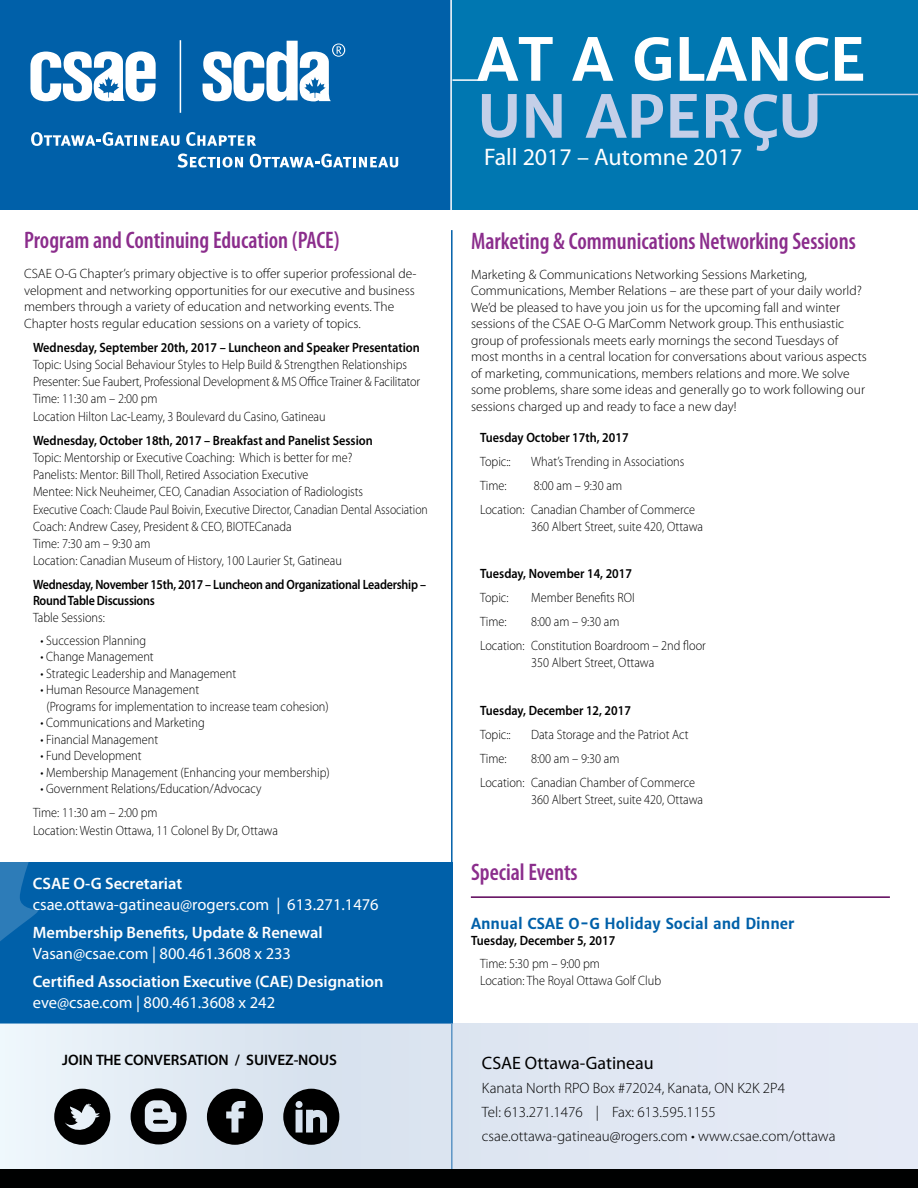
<style>
.page{position:relative;width:918px;height:1188px;background:#fff}
.page>*{position:absolute;margin:0;border:0;box-sizing:border-box;transform-origin:0 0}
.t1{font:600 condensed 24px "Myriad Pro";color:#8b2d8c;scale:.96 1}
.t2{font:24px "Myriad Pro";color:#fff}
.t3{font:18px "Myriad Pro";color:#000}
.t4{font:16.5px "Myriad Pro";color:#fff}
.t5{font:600 16.5px "Myriad Pro";color:#fff}
.t6{font:600 15.15px "Myriad Pro";color:#000}
.t7{font:300 15px/24px "Myriad Pro";color:#000}
.t8{font:700 15px "Merriweather Sans";color:#0060a9;scale:.96 1}
.t9{font:300 13.5px/17.2px "Myriad Pro";color:#000;scale:.91 1}
.t10{font:300 13.5px/16.5px "Myriad Pro";color:#000}
.t11{font:600 13.5px "Myriad Pro";color:#000;scale:.91 1}
.t12{font:600 13.5px/16.5px "Myriad Pro";letter-spacing:-.02em;color:#000;scale:.89 1}
</style>
<div class="page">
<div style="left:0;top:0;width:918px;height:209px;background:#0060a9"></div>
<div style="left:451px;top:0;width:467px;height:210px;background:#0077b1"></div>
<svg style="left:31px;top:132px;width:149px;height:14px"></svg>
<svg style="left:186px;top:132px;width:70px;height:14px"></svg>
<svg style="left:177px;top:153px;width:66px;height:15px"></svg>
<svg style="left:250px;top:154px;width:148px;height:14px"></svg>
<svg style="left:30px;top:51px;width:126px;height:50px"></svg>
<hr style="left:180px;top:40px;width:1px;height:73px;background:#fff">
<svg style="left:203px;top:41px;width:142px;height:60px"></svg>
<svg style="left:482px;top:94px;width:335px;height:57px"></svg>
<svg style="left:477px;top:37px;width:386px;height:44px"></svg>
<hr style="left:451px;top:230px;width:2px;height:945px;background:#0060a9">
<hr style="left:450px;top:0;width:2px;height:215px;background:#fff">
<hr style="left:452px;top:79px;width:32px;height:2px;background:#fff">
<hr style="left:813px;top:94px;width:105px;height:1px;background:#c4cfe8">
<div style="left:0;top:862px;width:452px;height:161px;background:#0060a9"></div>
<div style="left:0;top:1023px;width:918px;height:165px;background:#e0e7f3"></div>
<div style="left:0;top:1170px;width:918px;height:18px;background:#000101"></div>
<svg style="left:207px;top:1089px;width:56px;height:56px"></svg>
<svg style="left:54px;top:1089px;width:56px;height:56px"></svg>
<svg style="left:283px;top:1089px;width:56px;height:56px"></svg>
<svg style="left:131px;top:1088px;width:56px;height:56px"></svg>
<hr style="left:471px;top:896px;width:419px;height:2px;background:#5a0057">
<svg style="left:0;top:862px;width:38px;height:231px"></svg>
<h1 class="t1" style="left:24px;top:225px;width:331px">Program and Continuing Education (PACE)</h1>
<p class="t10" style="left:24px;top:265px;width:394px">CSAE O-G Chapter’s primary objective is to offer superior professional de&shy;velopment and networking opportunities for our executive and business members through a variety of education and networking events. The Chapter hosts regular education sessions on a variety of topics.</p>
<p class="t11" style="left:33px;top:338px;width:427px">Wednesday, September 20th, 2017 – Luncheon and Speaker Presentation</p>
<p class="t9" style="left:33px;top:356px;width:427px">Topic: Using Social Behaviour Styles to Help Build &amp; Strengthen Relationships Presenter: Sue Faubert, Professional Development &amp; MS Office Trainer &amp; Facilitator Time: 11:30 am – 2:00 pm<br>Location Hilton Lac-Leamy, 3 Boulevard du Casino, Gatineau</p>
<p class="t11" style="left:33px;top:431px;width:375px">Wednesday, October 18th, 2017 – Breakfast and Panelist Session</p>
<p class="t9" style="left:33px;top:449px;width:435px">Topic: Mentorship or Executive Coaching: Which is better for me?<br>Panelists: Mentor: Bill Tholl, Retired Association Executive<br>Mentee: Nick Neuheimer, CEO, Canadian Association of Radiologists<br>Executive Coach: Claude Paul Boivin, Executive Director, Canadian Dental Association Coach: Andrew Casey, President &amp; CEO, BIOTECanada<br>Time: 7:30 am – 9:30 am<br>Location: Canadian Museum of History, 100 Laurier St, Gatineau</p>
<p class="t12" style="left:33px;top:575px;width:443px">Wednesday, November 15th, 2017 – Luncheon and Organizational Leadership –<br>Round Table Discussions</p>
<p class="t9" style="left:33px;top:608px;width:80px">Table Sessions:</p>
<p class="t9" style="left:40px;top:632px;width:118px">• Succession Planning</p>
<p class="t9" style="left:40px;top:648px;width:126px">• Change Management</p>
<p class="t9" style="left:40px;top:665px;width:217px">• Strategic Leadership and Management</p>
<p class="t9" style="left:46px;top:681px;width:312px;line-height:16.5px;text-indent:-6px">• Human Resource Management<br>(Programs for implementation to increase team cohesion)</p>
<p class="t9" style="left:40px;top:714px;width:182px">• Communications and Marketing</p>
<p class="t9" style="left:40px;top:731px;width:131px">• Financial Management</p>
<p class="t9" style="left:40px;top:747px;width:113px">• Fund Development</p>
<p class="t9" style="left:40px;top:764px;width:319px">• Membership Management (Enhancing your membership)</p>
<p class="t9" style="left:33px;top:777px;width:253px;line-height:24px;text-indent:7px">• Government Relations/Education/Advocacy<br>Time: 11:30 am – 2:00 pm</p>
<p class="t9" style="left:33px;top:821px;width:271px">Location: Westin Ottawa, 11 Colonel By Dr, Ottawa</p>
<p class="t5" style="left:33px;top:873px;width:151px">CSAE O-G Secretariat</p>
<p class="t4" style="left:33px;top:895px;width:348px">csae.ottawa-gatineau@rogers.com | 613.271.1476</p>
<p class="t5" style="left:33px;top:922px;width:291px">Membership Benefits, Update &amp; Renewal</p>
<p class="t4" style="left:33px;top:943px;width:260px">Vasan@csae.com | 800.461.3608 x 233</p>
<p class="t5" style="left:33px;top:971px;width:352px">Certified Association Executive (CAE) Designation</p>
<p class="t4" style="left:33px;top:992px;width:244px">eve@csae.com | 800.461.3608 x 242</p>
<h1 class="t2" style="left:484px;top:142px;width:260px">Fall 2017 – Automne 2017</h1>
<h1 class="t1" style="left:471px;top:226px;width:402px">Marketing &amp; Communications Networking Sessions</h1>
<p class="t10" style="left:471px;top:266px;width:397px">Marketing &amp; Communications Networking Sessions Marketing, Communications, Member Relations – are these part of your daily world?<br>We’d be pleased to have you join us for the upcoming fall and winter sessions of the CSAE O-G MarComm Network group. This enthusiastic group of professionals meets early mornings the second Tuesdays of most months in a central location for conversations about various aspects of marketing, communications, members relations and more. We solve some problems, share some ideas and generally go to work following our sessions charged up and ready to face a new day!</p>
<p class="t11" style="left:480px;top:429px;width:165px">Tuesday October 17th, 2017</p>
<p class="t9" style="left:480px;top:452px;width:35px">Topic::</p>
<p class="t9" style="left:531px;top:452px;width:170px">What’s Trending in Associations</p>
<p class="t9" style="left:480px;top:476px;width:30px">Time:</p>
<p class="t9" style="left:480px;top:473px;width:238px;line-height:24px;text-indent:54px">8:00 am – 9:30 am<br>Location: Canadian Chamber of Commerce</p>
<p class="t9" style="left:531px;top:518px;width:191px">360 Albert Street, suite 420, Ottawa</p>
<p class="t11" style="left:480px;top:565px;width:168px">Tuesday, November 14, 2017</p>
<p class="t9" style="left:480px;top:589px;width:33px">Topic:</p>
<p class="t9" style="left:531px;top:589px;width:115px">Member Benefits ROI</p>
<p class="t9" style="left:480px;top:613px;width:30px">Time:</p>
<p class="t9" style="left:480px;top:610px;width:250px;line-height:24px;text-indent:51px">8:00 am – 9:30 am<br>Location: Constitution Boardroom – 2nd floor</p>
<p class="t9" style="left:531px;top:654px;width:137px">350 Albert Street, Ottawa</p>
<p class="t11" style="left:480px;top:702px;width:167px">Tuesday, December 12, 2017</p>
<p class="t9" style="left:480px;top:725px;width:35px">Topic::</p>
<p class="t9" style="left:531px;top:725px;width:175px">Data Storage and the Patriot Act</p>
<p class="t9" style="left:480px;top:749px;width:30px">Time:</p>
<p class="t9" style="left:480px;top:746px;width:238px;line-height:24px;text-indent:51px">8:00 am – 9:30 am<br>Location: Canadian Chamber of Commerce</p>
<p class="t9" style="left:531px;top:791px;width:191px">360 Albert Street, suite 420, Ottawa</p>
<h1 class="t1" style="left:471px;top:857px;width:113px">Special Events</h1>
<p class="t8" style="left:471px;top:914px;width:339px">Annual CSAE O-G Holiday Social and Dinner</p>
<p class="t11" style="left:471px;top:932px;width:160px">Tuesday, December 5, 2017</p>
<p class="t9" style="left:480px;top:955px;width:200px;line-height:16.5px">Time: 5:30 pm – 9:00 pm<br>Location: The Royal Ottawa Golf Club</p>
<p class="t6" style="left:62px;top:1050px;width:277px">JOIN THE CONVERSATION / SUIVEZ-NOUS</p>
<h2 class="t3" style="left:482px;top:1052px;width:173px">CSAE Ottawa-Gatineau</h2>
<p class="t7" style="left:482px;top:1076px;width:355px">Kanata North RPO Box #72024, Kanata, ON K2K 2P4<br>Tel: 613.271.1476 | Fax: 613.595.1155 csae.ottawa-gatineau@rogers.com • www.csae.com/ottawa</p>
</div>
